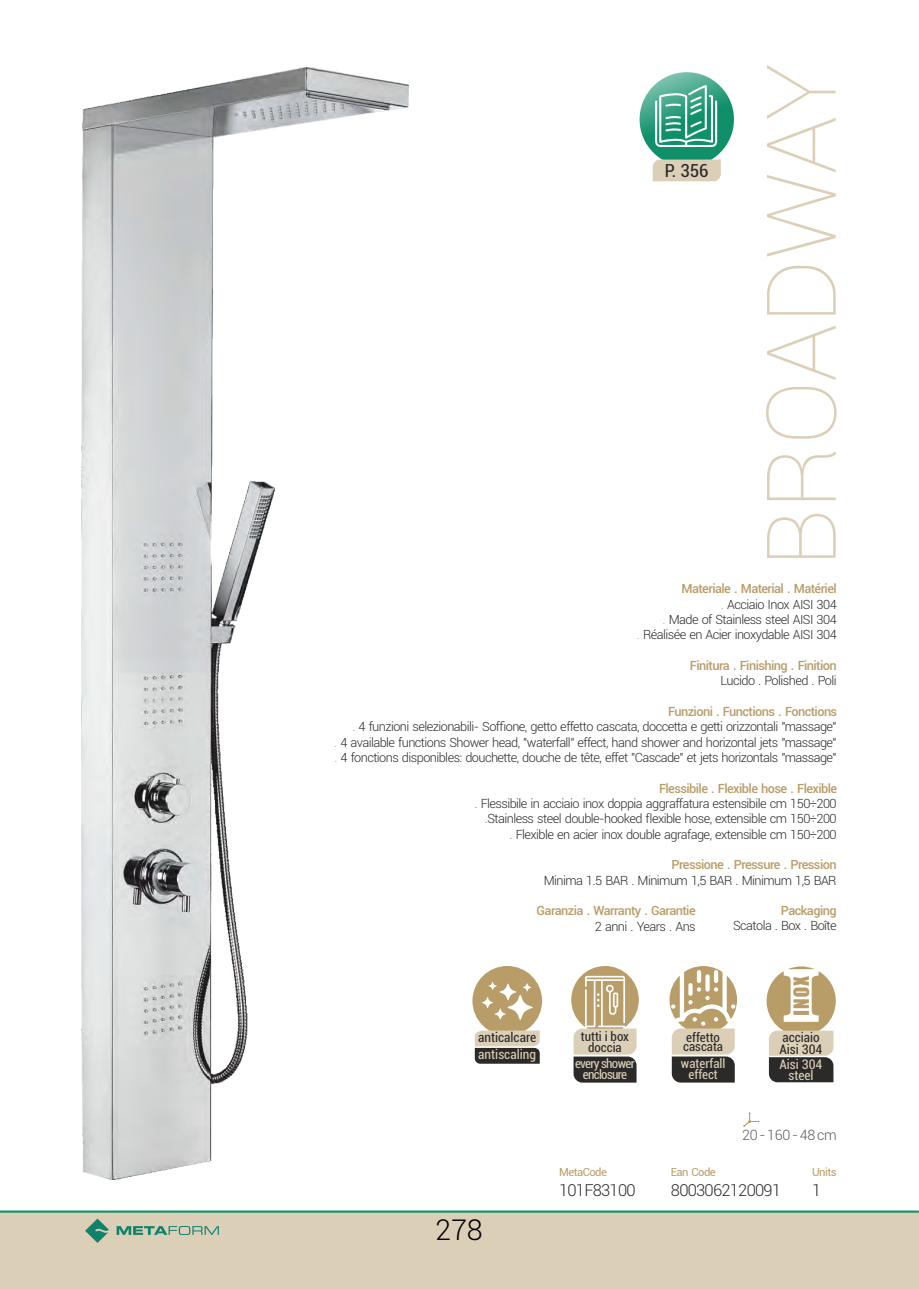
<style>
.page{position:relative;width:919px;height:1289px;background:#fff}
.page>*{position:absolute;margin:0;border:0;box-sizing:border-box;transform-origin:0 0}
.t1{font:100 96.45px "Roboto";color:#dccfb7}
.t2{font:300 28.8px "Roboto";color:#000}
.t3{font:condensed 18.15px "Roboto";color:#2b2a29}
.t4{font:300 16.5px "Roboto";letter-spacing:-.045em;color:#2b2a29}
.t5{font:300 14.25px "Roboto";letter-spacing:-.025em;color:#5b5b5b}
.t6{font:condensed 13.5px "Roboto";color:#2b2a29}
.t7{font:condensed 13.5px "Roboto";color:#dccfb7}
.t8{font:condensed 13.35px/11.1px "Roboto";color:#2b2a29}
.t9{font:condensed 13.35px/10.8px "Roboto";color:#dccfb7;text-align:center}
.t10{font:condensed 13.05px/9.4px "Roboto";color:#2b2a29}
.t11{font:condensed 13.05px/10.8px "Roboto";letter-spacing:-.055em;color:#dccfb7;text-align:center}
.t12{font:condensed 13.05px/10.8px "Roboto";color:#dccfb7;text-align:center}
.t13{font:300 12.75px/15.3px "Roboto";letter-spacing:-.045em;color:#2b2a29;text-align:right}
.t14{font:500 12.75px "Roboto";letter-spacing:-.045em;color:#b99d69}
.t15{font:11.25px "Roboto";letter-spacing:-.045em;color:#b99d69}
.s1{font-weight:500;color:#b99d69}
.s2{color:#b99d69}
.s3{color:#38839e}
</style>
<div class="page">
<img style="left:82px;top:68px;width:327px;height:1111px">
<svg style="left:766px;top:966px;width:69px;height:116px"></svg>
<svg style="left:669px;top:966px;width:68px;height:116px"></svg>
<div style="left:571px;top:966px;width:67px;height:67px;background:#b99d69;border-radius:50%"></div>
<svg style="left:573px;top:975px;width:63px;height:107px"></svg>
<svg style="left:472px;top:966px;width:70px;height:97px"></svg>
<div style="left:0;top:1211px;width:918px;height:77px;background:#dccfb7"></div>
<svg style="left:743px;top:1112px;width:16px;height:14px"></svg>
<svg style="left:117px;top:1226px;width:102px;height:8px"></svg>
<svg style="left:85px;top:1218px;width:24px;height:24px"></svg>
<hr style="left:0;top:1210px;width:918px;height:2px;background:#0f906b">
<svg style="left:639px;top:72px;width:95px;height:94px"></svg>
<svg style="left:652px;top:159px;width:68px;height:22px"></svg>
<svg style="left:655px;top:85px;width:62px;height:62px"></svg>
<h3 class="t3" style="left:664px;top:163px;width:45px">P. 356</h3>
<h1 class="t1" style="left:763px;top:567px;width:505px;rotate:-90deg">BROADWAY</h1>
<p class="t13" style="left:636px;top:582px;width:201px"><span class="s1">Materiale . Material . Matériel<br></span><span class="s2">.</span> Acciaio Inox AISI 304<br><span class="s2">.</span> Made of Stainless steel AISI 304<br><span class="s2">.</span> Réalisée en Acier inoxydable AISI 304</p>
<p class="t14" style="left:689px;top:660px;width:148px">Finitura . Finishing . Finition</p>
<p class="t13" style="left:720px;top:674px;width:118px">Lucido . Polished . Poli</p>
<p class="t13" style="left:334px;top:705px;width:504px"><span class="s1">Funzioni . Functions . Fonctions<br></span><span class="s2">.</span> 4 funzioni selezionabili- Soffione, getto effetto cascata, doccetta e getti orizzontali "massage"<br><span class="s2">.</span> 4 available functions Shower head, "waterfall" effect, hand shower and horizontal jets "massage" <span class="s2">.</span> 4 fonctions disponibles: douchette, douche de tête, effet "Cascade" et jets horizontals "massage"</p>
<p class="t13" style="left:474px;top:781px;width:364px"><span class="s1">Flessibile . Flexible hose . Flexible<br></span><span class="s3">.</span> Flessibile in acciaio inox doppia aggraffatura estensibile cm 150÷200 <span class="s3">.</span>Stainless steel double-hooked flexible hose, extensible cm 150÷200<br><span class="s3">.</span> Flexible en acier inox double agrafage, extensible cm 150÷200</p>
<p class="t14" style="left:671px;top:859px;width:167px">Pressione . Pressure . Pression</p>
<p class="t13" style="left:544px;top:873px;width:294px">Minima 1.5 BAR . Minimum 1,5 BAR . Minimum 1,5 BAR</p>
<p class="t14" style="left:780px;top:905px;width:57px">Packaging</p>
<p class="t13" style="left:733px;top:919px;width:105px">Scatola . Box . Boîte</p>
<p class="t14" style="left:536px;top:905px;width:161px">Garanzia . Warranty . Garantie</p>
<p class="t13" style="left:595px;top:919px;width:102px">2 anni . Years . Ans</p>
<p class="t6" style="left:478px;top:1032px;width:60px">anticalcare</p>
<p class="t7" style="left:478px;top:1049px;width:59px">antiscaling</p>
<p class="t10" style="left:580px;top:1032px;width:50px;line-height:10.8px;text-align:center">tutti i box doccia</p>
<p class="t11" style="left:575px;top:1059px;width:61px">every shower enclosure</p>
<h2 class="t2" style="left:435px;top:1218px;width:49px">278</h2>
<p class="t15" style="left:559px;top:1167px;width:49px">MetaCode</p>
<p class="t4" style="left:559px;top:1183px;width:78px">101F83100</p>
<p class="t10" style="left:683px;top:1033px;width:41px">effetto cascata</p>
<p class="t12" style="left:680px;top:1059px;width:46px">waterfall effect</p>
<p class="t8" style="left:779px;top:1033px;width:44px">acciaio<br>Aisi 304</p>
<p class="t9" style="left:779px;top:1060px;width:44px">Aisi 304 steel</p>
<p class="t5" style="left:742px;top:1128px;width:96px">20 - 160 - 48 cm</p>
<p class="t15" style="left:671px;top:1167px;width:46px">Ean Code</p>
<p class="t4" style="left:670px;top:1183px;width:112px">8003062120091</p>
<p class="t15" style="left:812px;top:1167px;width:26px">Units</p>
<p class="t4" style="left:812px;top:1183px;width:11px">1</p>
</div>
